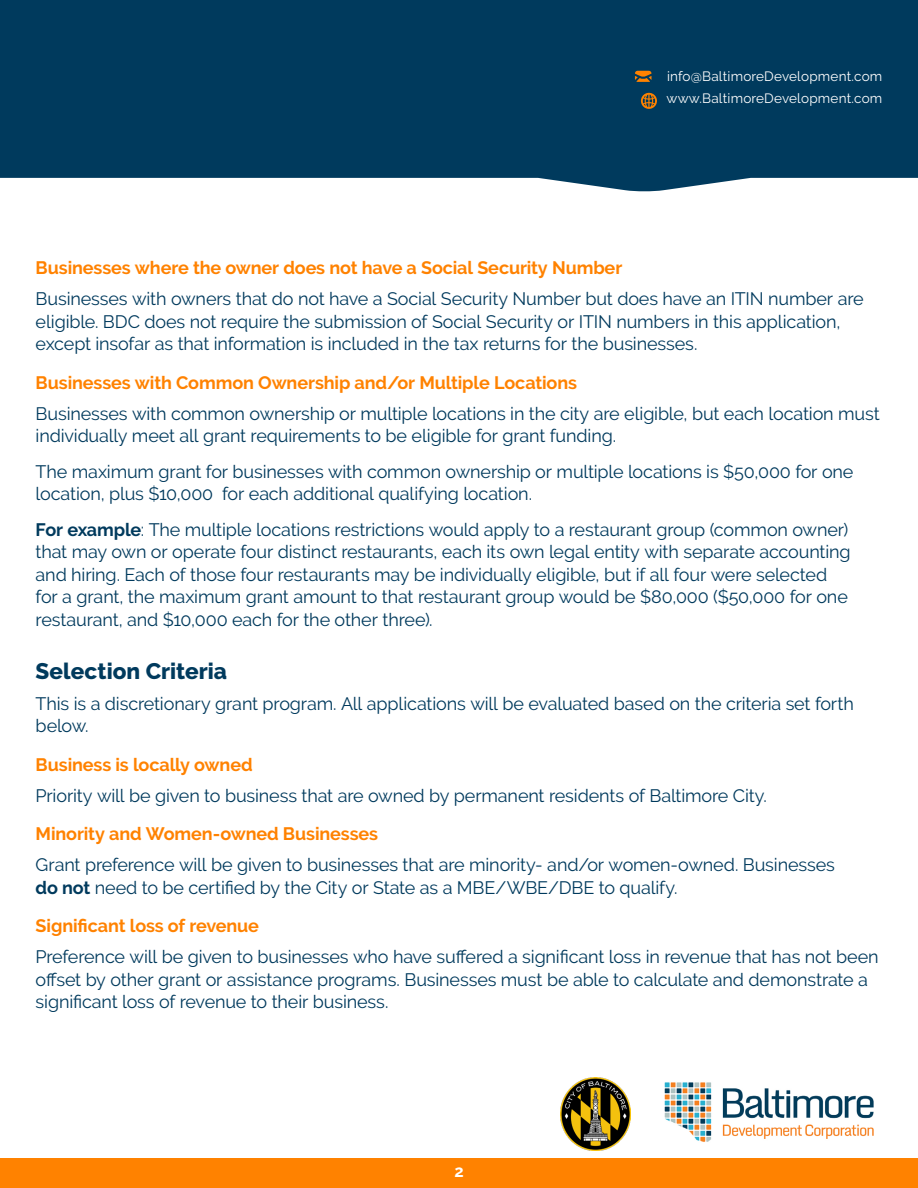
<style>
.page{position:relative;width:918px;height:1188px;background:#fff}
.page>*{position:absolute;margin:0;border:0;box-sizing:border-box;transform-origin:0 0}
.Paragraph_Style_1{font:800 22.5px "Raleway";letter-spacing:.005em;color:#003a5d}
.Paragraph_Style_1-2{font:18px/22.5px "Raleway";letter-spacing:-.01em;color:#003a5d}
.Paragraph_Style_1-3{font:700 18px "Raleway";letter-spacing:-.005em;color:#ff8200}
.t1{font:700 16.5px "Raleway";color:#fff}
.t2{font:13.5px "Raleway";letter-spacing:.015em;color:#fff}
.s1{font-weight:700}
</style>
<div class="page">
<img style="left:561px;top:1078px;width:70px;height:73px">
<img style="left:665px;top:1082px;width:209px;height:60px">
<div style="left:0;top:0;width:918px;height:192px;background:#003a5d"></div>
<svg style="left:635px;top:71px;width:17px;height:11px"></svg>
<svg style="left:641px;top:93px;width:16px;height:16px"></svg>
<div style="left:0;top:1158px;width:918px;height:30px;background:#ff8200"></div>
<p class="t2" style="left:667px;top:68px;width:217px">info@BaltimoreDevelopment.com</p>
<p class="t2" style="left:667px;top:91px;width:217px">www.BaltimoreDevelopment.com</p>
<p class="Paragraph_Style_1-3" style="left:36px;top:258px;width:588px">Businesses where the owner does not have a Social Security Number</p>
<p class="Paragraph_Style_1-2" style="left:36px;top:288px;width:830px">Businesses with owners that do not have a Social Security Number but does have an ITIN number are eligible. BDC does not require the submission of Social Security or ITIN numbers in this application, except insofar as that information is included in the tax returns for the businesses.</p>
<p class="Paragraph_Style_1-3" style="left:36px;top:372px;width:543px">Businesses with Common Ownership and/or Multiple Locations</p>
<p class="Paragraph_Style_1-2" style="left:36px;top:402px;width:846px">Businesses with common ownership or multiple locations in the city are eligible, but each location must individually meet all grant requirements to be eligible for grant funding.</p>
<p class="Paragraph_Style_1-2" style="left:36px;top:460px;width:819px">The maximum grant for businesses with common ownership or multiple locations is $50,000 for one location, plus $10,000 for each additional qualifying location.</p>
<p class="Paragraph_Style_1-2" style="left:36px;top:518px;width:817px"><span class="s1">For example</span>: The multiple locations restrictions would apply to a restaurant group (common owner) that may own or operate four distinct restaurants, each its own legal entity with separate accounting and hiring. Each of those four restaurants may be individually eligible, but if all four were selected for a grant, the maximum grant amount to that restaurant group would be $80,000 ($50,000 for one restaurant, and $10,000 each for the other three).</p>
<p class="Paragraph_Style_1" style="left:36px;top:658px;width:193px">Selection Criteria</p>
<p class="Paragraph_Style_1-2" style="left:36px;top:692px;width:820px">This is a discretionary grant program. All applications will be evaluated based on the criteria set forth below.</p>
<p class="Paragraph_Style_1-3" style="left:36px;top:754px;width:219px">Business is locally owned</p>
<p class="Paragraph_Style_1-2" style="left:36px;top:784px;width:733px">Priority will be given to business that are owned by permanent residents of Baltimore City.</p>
<p class="Paragraph_Style_1-3" style="left:36px;top:824px;width:344px">Minority and Women-owned Businesses</p>
<p class="Paragraph_Style_1-2" style="left:36px;top:854px;width:801px">Grant preference will be given to businesses that are minority- and/or women-owned. Businesses <span class="s1">do not</span> need to be certified by the City or State as a MBE/WBE/DBE to qualify.</p>
<p class="Paragraph_Style_1-3" style="left:36px;top:916px;width:225px">Significant loss of revenue</p>
<p class="Paragraph_Style_1-2" style="left:36px;top:946px;width:845px">Preference will be given to businesses who have suffered a significant loss in revenue that has not been offset by other grant or assistance programs. Businesses must be able to calculate and demonstrate a significant loss of revenue to their business.</p>
<p class="t1" style="left:454px;top:1161px;width:11px">2</p>
</div>
